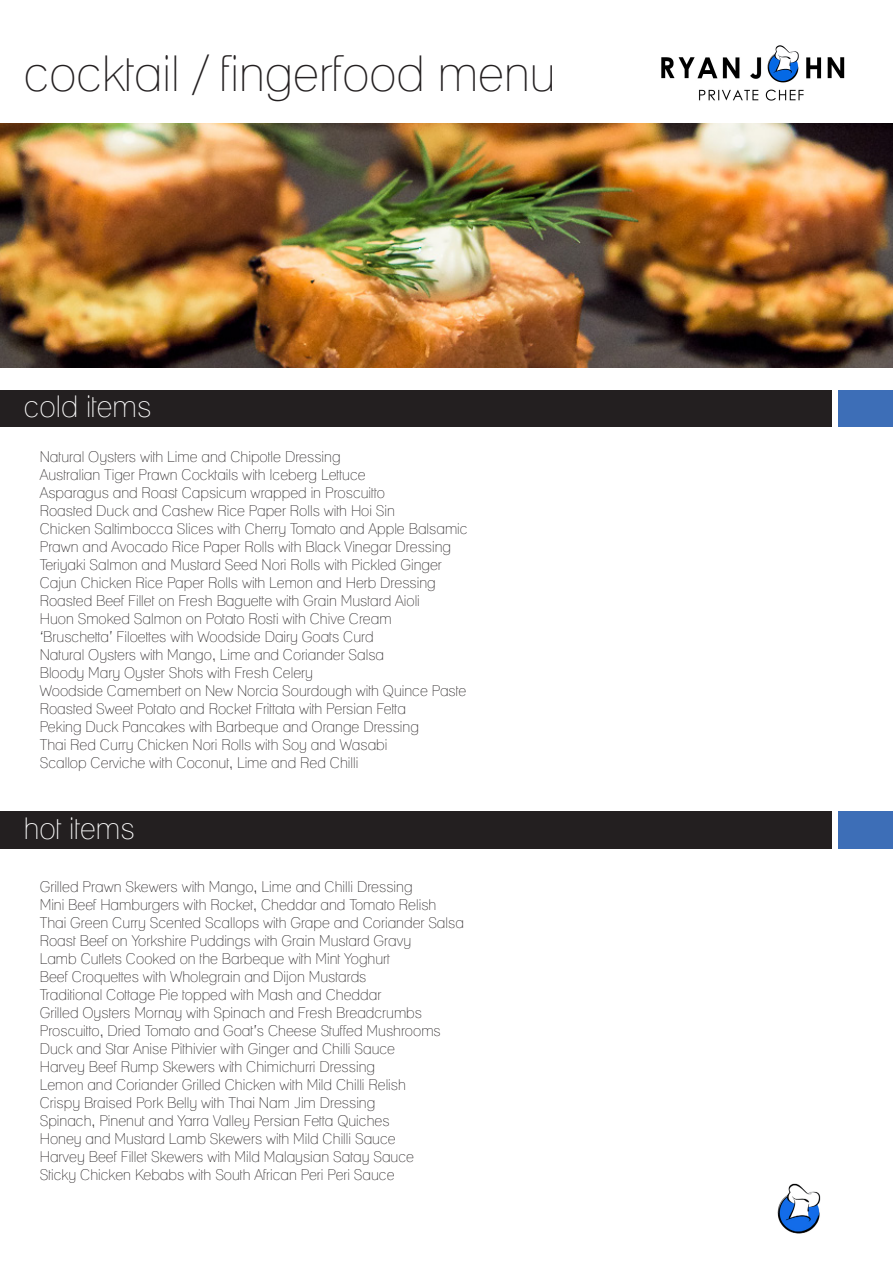
<style>
.page{position:relative;width:893px;height:1263px;background:#fff}
.page>*{position:absolute;margin:0;border:0;box-sizing:border-box;transform-origin:0 0}
.t1{font:condensed 49.5px "Lane";color:#231f20}
.t2{font:condensed 30px "Lane";color:#fff}
.t3{font:condensed 15px "Lane";color:#231f20}
</style>
<div class="page">
<img style="left:0;top:123px;width:893px;height:245px">
<img style="left:777px;top:1183px;width:44px;height:51px">
<div style="left:0;top:391px;width:831px;height:36px;background:#231f20"></div>
<div style="left:0;top:811px;width:831px;height:37px;background:#231f20"></div>
<div style="left:838px;top:391px;width:55px;height:36px;background:#3d6eb7"></div>
<div style="left:838px;top:811px;width:55px;height:37px;background:#3d6eb7"></div>
<img style="left:661px;top:45px;width:184px;height:56px">
<p class="t1" style="left:24px;top:43px;width:533px">cocktail / fingerfood menu</p>
<p class="t2" style="left:24px;top:389px;width:129px">cold items</p>
<p class="t3" style="left:40px;top:448px;width:302px">Natural Oysters with Lime and Chipotle Dressing</p>
<p class="t3" style="left:40px;top:466px;width:327px">Australian Tiger Prawn Cocktails with Iceberg Lettuce</p>
<p class="t3" style="left:40px;top:484px;width:347px">Asparagus and Roast Capsicum wrapped in Proscuitto</p>
<p class="t3" style="left:40px;top:502px;width:357px">Roasted Duck and Cashew Rice Paper Rolls with Hoi Sin</p>
<p class="t3" style="left:40px;top:520px;width:429px">Chicken Saltimbocca Slices with Cherry Tomato and Apple Balsamic</p>
<p class="t3" style="left:40px;top:538px;width:413px">Prawn and Avocado Rice Paper Rolls with Black Vinegar Dressing</p>
<p class="t3" style="left:40px;top:556px;width:404px">Teriyaki Salmon and Mustard Seed Nori Rolls with Pickled Ginger</p>
<p class="t3" style="left:40px;top:574px;width:398px">Cajun Chicken Rice Paper Rolls with Lemon and Herb Dressing</p>
<p class="t3" style="left:40px;top:592px;width:382px">Roasted Beef Fillet on Fresh Baguette with Grain Mustard Aioli</p>
<p class="t3" style="left:40px;top:610px;width:353px">Huon Smoked Salmon on Potato Rosti with Chive Cream</p>
<p class="t3" style="left:40px;top:628px;width:336px">‘Bruschetta’ Filoettes with Woodside Dairy Goats Curd</p>
<p class="t3" style="left:40px;top:646px;width:346px">Natural Oysters with Mango, Lime and Coriander Salsa</p>
<p class="t3" style="left:40px;top:664px;width:275px">Bloody Mary Oyster Shots with Fresh Celery</p>
<p class="t3" style="left:40px;top:682px;width:428px">Woodside Camembert on New Norcia Sourdough with Quince Paste</p>
<p class="t3" style="left:40px;top:700px;width:368px">Roasted Sweet Potato and Rocket Frittata with Persian Fetta</p>
<p class="t3" style="left:40px;top:718px;width:381px">Peking Duck Pancakes with Barbeque and Orange Dressing</p>
<p class="t3" style="left:40px;top:736px;width:349px">Thai Red Curry Chicken Nori Rolls with Soy and Wasabi</p>
<p class="t3" style="left:40px;top:754px;width:320px">Scallop Cerviche with Coconut, Lime and Red Chilli</p>
<p class="t2" style="left:24px;top:810px;width:112px">hot items</p>
<p class="t3" style="left:40px;top:877px;width:374px">Grilled Prawn Skewers with Mango, Lime and Chilli Dressing</p>
<p class="t3" style="left:40px;top:895px;width:398px">Mini Beef Hamburgers with Rocket, Cheddar and Tomato Relish</p>
<p class="t3" style="left:40px;top:913px;width:426px">Thai Green Curry Scented Scallops with Grape and Coriander Salsa</p>
<p class="t3" style="left:40px;top:931px;width:373px">Roast Beef on Yorkshire Puddings with Grain Mustard Gravy</p>
<p class="t3" style="left:40px;top:949px;width:352px">Lamb Cutlets Cooked on the Barbeque with Mint Yoghurt</p>
<p class="t3" style="left:40px;top:967px;width:328px">Beef Croquettes with Wholegrain and Dijon Mustards</p>
<p class="t3" style="left:40px;top:985px;width:343px">Traditional Cottage Pie topped with Mash and Cheddar</p>
<p class="t3" style="left:40px;top:1003px;width:384px">Grilled Oysters Mornay with Spinach and Fresh Breadcrumbs</p>
<p class="t3" style="left:40px;top:1021px;width:403px">Proscuitto, Dried Tomato and Goat’s Cheese Stuffed Mushrooms</p>
<p class="t3" style="left:40px;top:1039px;width:357px">Duck and Star Anise Pithivier with Ginger and Chilli Sauce</p>
<p class="t3" style="left:40px;top:1057px;width:337px">Harvey Beef Rump Skewers with Chimichurri Dressing</p>
<p class="t3" style="left:40px;top:1075px;width:368px">Lemon and Coriander Grilled Chicken with Mild Chilli Relish</p>
<p class="t3" style="left:40px;top:1093px;width:337px">Crispy Braised Pork Belly with Thai Nam Jim Dressing</p>
<p class="t3" style="left:40px;top:1111px;width:351px">Spinach, Pinenut and Yarra Valley Persian Fetta Quiches</p>
<p class="t3" style="left:40px;top:1129px;width:357px">Honey and Mustard Lamb Skewers with Mild Chilli Sauce</p>
<p class="t3" style="left:40px;top:1147px;width:376px">Harvey Beef Fillet Skewers with Mild Malaysian Satay Sauce</p>
<p class="t3" style="left:40px;top:1165px;width:356px">Sticky Chicken Kebabs with South African Peri Peri Sauce</p>
</div>
